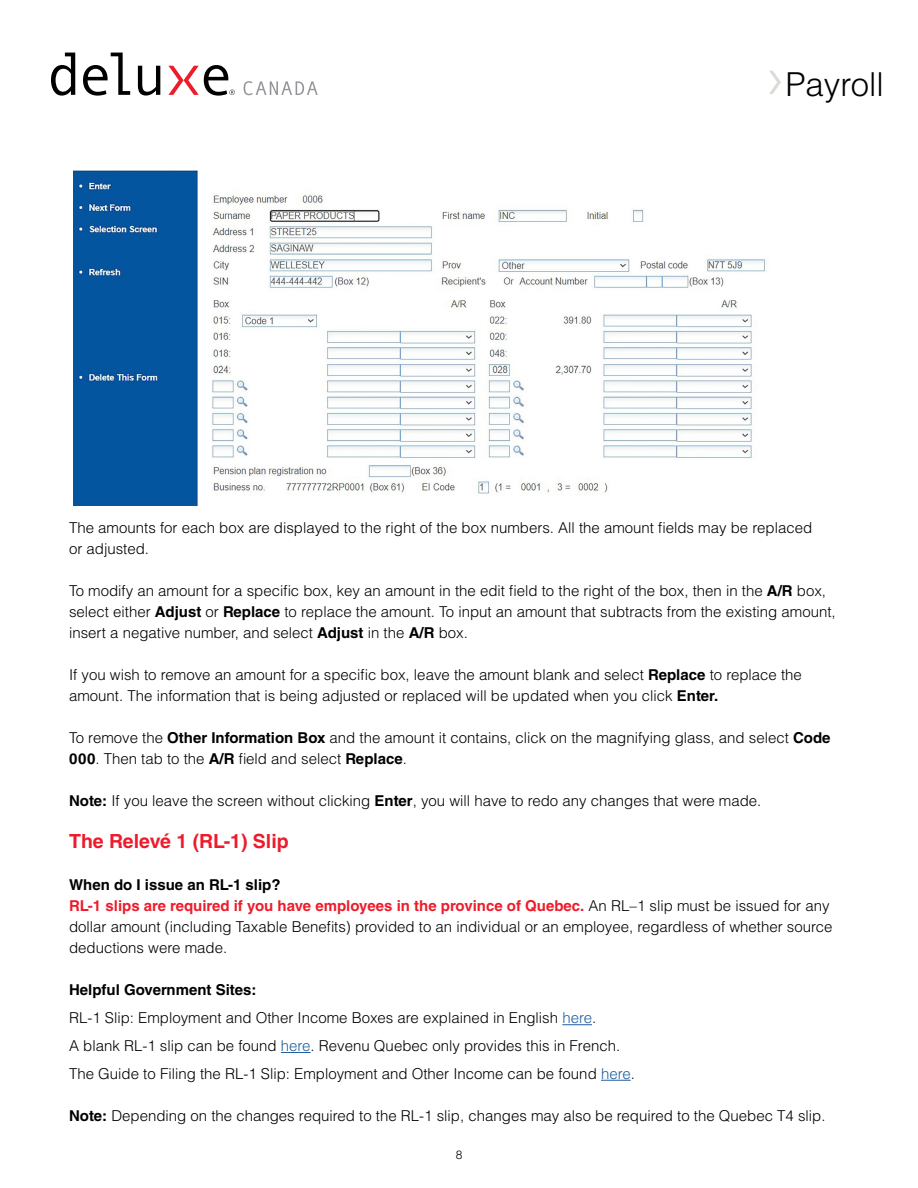
<style>
.page{position:relative;width:918px;height:1188px;background:#fff}
.page>*{position:absolute;margin:0;border:0;box-sizing:border-box;transform-origin:0 0}
.t1{font:300 33px "Helvetica LT Std";color:#000}
.t2{font:700 19.5px "Helvetica LT Std";color:#ed1c2c}
.t3{font:300 15px/21px "Helvetica LT Std";color:#000}
.t4{font:300 12px "Helvetica LT Std";color:#000}
.s1{font-weight:700}
.s2{font-weight:700;color:#ed1c2c}
.s3{color:#215e9e}
</style>
<div class="page">
<hr style="left:562px;top:1024px;width:30px;height:1px;background:#215e9e">
<hr style="left:281px;top:1052px;width:30px;height:1px;background:#215e9e">
<hr style="left:601px;top:1080px;width:30px;height:1px;background:#215e9e">
<img style="left:73px;top:171px;width:695px;height:335px">
<svg style="left:244px;top:81px;width:74px;height:14px"></svg>
<svg style="left:51px;top:53px;width:24px;height:43px"></svg>
<svg style="left:83px;top:53px;width:47px;height:43px"></svg>
<svg style="left:138px;top:66px;width:22px;height:30px"></svg>
<svg style="left:168px;top:65px;width:67px;height:31px"></svg>
<svg style="left:769px;top:71px;width:12px;height:23px"></svg>
<h1 class="t1" style="left:785px;top:63px;width:100px">Payroll</h1>
<p class="t3" style="left:69px;top:518px;width:745px">The amounts for each box are displayed to the right of the box numbers. All the amount fields may be replaced or adjusted.</p>
<p class="t3" style="left:69px;top:581px;width:768px">To modify an amount for a specific box, key an amount in the edit field to the right of the box, then in the <span class="s1">A/R</span> box, select either <span class="s1">Adjust</span> or <span class="s1">Replace</span> to replace the amount. To input an amount that subtracts from the existing amount, insert a negative number, and select <span class="s1">Adjust</span> in the <span class="s1">A/R</span> box.</p>
<p class="t3" style="left:69px;top:665px;width:734px">If you wish to remove an amount for a specific box, leave the amount blank and select <span class="s1">Replace</span> to replace the amount. The information that is being adjusted or replaced will be updated when you click <span class="s1">Enter.</span></p>
<p class="t3" style="left:69px;top:728px;width:763px">To remove the <span class="s1">Other Information Box</span> and the amount it contains, click on the magnifying glass, and select <span class="s1">Code<br>000</span>. Then tab to the <span class="s1">A/R</span> field and select <span class="s1">Replace</span>.</p>
<p class="t3" style="left:69px;top:791px;width:694px"><span class="s1">Note:</span> If you leave the screen without clicking <span class="s1">Enter</span>, you will have to redo any changes that were made.</p>
<h2 class="t2" style="left:69px;top:830px;width:221px">The Relevé 1 (RL-1) Slip</h2>
<p class="t3" style="left:69px;top:875px;width:765px"><span class="s1">When do I issue an RL-1 slip?<br></span><span class="s2">RL-1 slips are required if you have employees in the province of Quebec.</span> An RL–1 slip must be issued for any dollar amount (including Taxable Benefits) provided to an individual or an employee, regardless of whether source deductions were made.</p>
<p class="t3" style="left:69px;top:976px;width:567px;line-height:27.8px"><span class="s1">Helpful Government Sites:<br></span>RL-1 Slip: Employment and Other Income Boxes are explained in English <span class="s3">here</span>.<br>A blank RL-1 slip can be found <span class="s3">here</span>. Revenu Quebec only provides this in French.<br>The Guide to Filing the RL-1 Slip: Employment and Other Income can be found <span class="s3">here</span>.</p>
<p class="t3" style="left:69px;top:1105px;width:758px"><span class="s1">Note:</span> Depending on the changes required to the RL-1 slip, changes may also be required to the Quebec T4 slip.</p>
<p class="t4" style="left:456px;top:1147px;width:8px">8</p>
</div>
